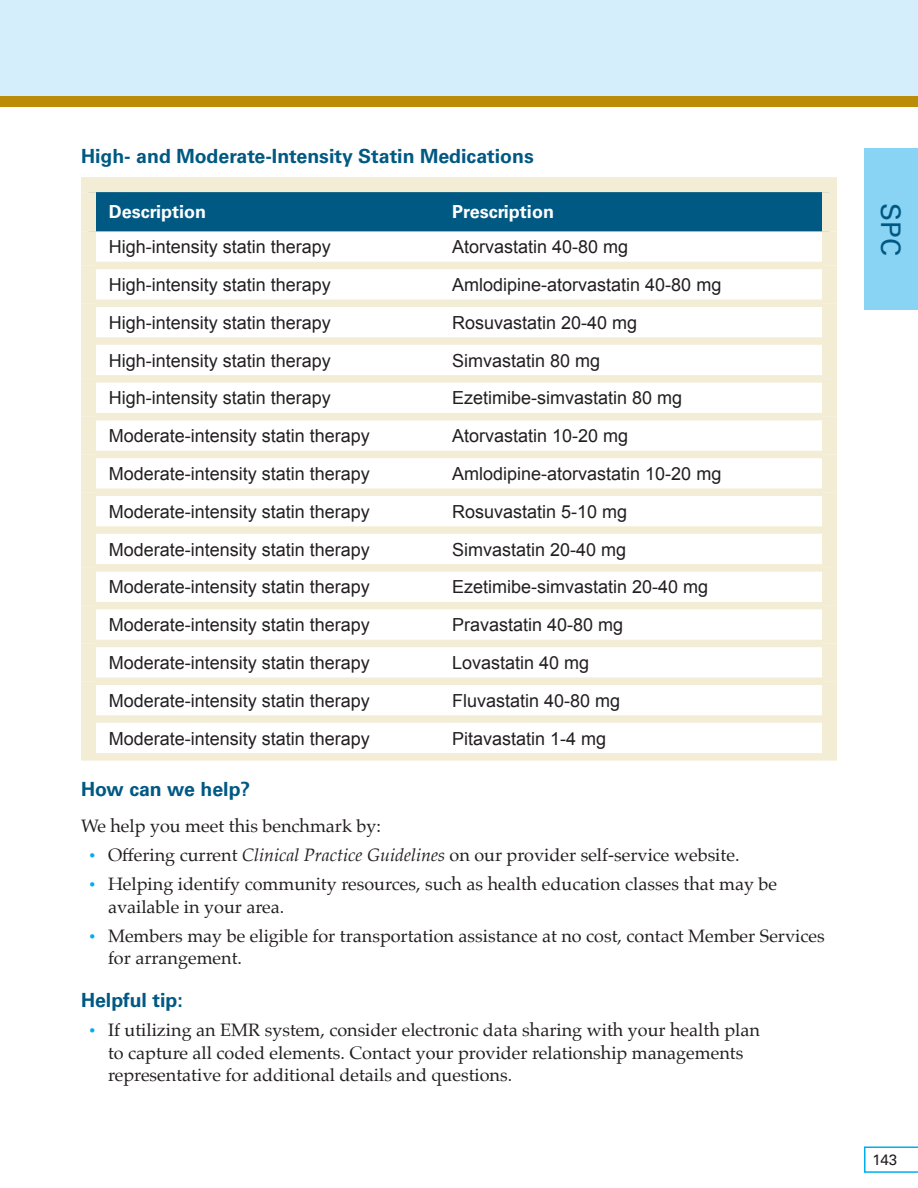
<style>
.page{position:relative;width:918px;height:1188px;background:#fff}
.page>*{position:absolute;margin:0;border:0;box-sizing:border-box;transform-origin:0 0}
.NC_Headline{font:27px "Univers LT Std";color:#005983}
.NC_Sub_head{font:700 19.5px "Univers LT Std";color:#005983}
.t1{font:18px "Arial";color:#231f20}
.NC_Body_Copy{font:18px/22.5px "Palatino";color:#231f20}
.NC_Body_Copy-2{font:700 18px "Univers LT Std";color:#fff}
.t2{font:15px "Univers LT Std";color:#231f20}
.s1{font-weight:700;font-size:15px;color:#00aeef}
.s2{font-style:italic}
</style>
<div class="page">
<div style="left:0;top:0;width:918px;height:102px;background:#d4effb"></div>
<div style="left:0;top:96px;width:918px;height:11px;background:#bb8c07"></div>
<svg style="left:864px;top:1146px;width:54px;height:27px"></svg>
<div style="left:864px;top:148px;width:54px;height:162px;background:#89d3f4"></div>
<div style="left:96px;top:192px;width:726px;height:39px;background:#005983"></div>
<div style="left:81px;top:231px;width:15px;height:34px;background:#f4edd5"></div>
<div style="left:822px;top:231px;width:15px;height:34px;background:#f4edd5"></div>
<div style="left:81px;top:265px;width:15px;height:38px;background:#f4edd5"></div>
<div style="left:822px;top:265px;width:15px;height:38px;background:#f4edd5"></div>
<div style="left:81px;top:303px;width:15px;height:38px;background:#f4edd5"></div>
<div style="left:822px;top:303px;width:15px;height:38px;background:#f4edd5"></div>
<div style="left:81px;top:341px;width:15px;height:38px;background:#f4edd5"></div>
<div style="left:822px;top:341px;width:15px;height:38px;background:#f4edd5"></div>
<div style="left:81px;top:379px;width:15px;height:38px;background:#f4edd5"></div>
<div style="left:822px;top:379px;width:15px;height:38px;background:#f4edd5"></div>
<div style="left:81px;top:417px;width:15px;height:37px;background:#f4edd5"></div>
<div style="left:822px;top:417px;width:15px;height:37px;background:#f4edd5"></div>
<div style="left:81px;top:454px;width:15px;height:38px;background:#f4edd5"></div>
<div style="left:822px;top:454px;width:15px;height:38px;background:#f4edd5"></div>
<div style="left:81px;top:492px;width:15px;height:38px;background:#f4edd5"></div>
<div style="left:822px;top:492px;width:15px;height:38px;background:#f4edd5"></div>
<div style="left:81px;top:530px;width:15px;height:38px;background:#f4edd5"></div>
<div style="left:822px;top:530px;width:15px;height:38px;background:#f4edd5"></div>
<div style="left:81px;top:568px;width:15px;height:38px;background:#f4edd5"></div>
<div style="left:822px;top:568px;width:15px;height:38px;background:#f4edd5"></div>
<div style="left:81px;top:606px;width:15px;height:37px;background:#f4edd5"></div>
<div style="left:822px;top:606px;width:15px;height:37px;background:#f4edd5"></div>
<div style="left:81px;top:643px;width:15px;height:38px;background:#f4edd5"></div>
<div style="left:822px;top:643px;width:15px;height:38px;background:#f4edd5"></div>
<div style="left:81px;top:681px;width:15px;height:38px;background:#f4edd5"></div>
<div style="left:822px;top:681px;width:15px;height:38px;background:#f4edd5"></div>
<div style="left:81px;top:719px;width:15px;height:34px;background:#f4edd5"></div>
<div style="left:822px;top:719px;width:15px;height:34px;background:#f4edd5"></div>
<div style="left:81px;top:177px;width:351px;height:15px;background:#f4edd5"></div>
<div style="left:81px;top:192px;width:15px;height:39px;background:#f4edd5"></div>
<div style="left:432px;top:177px;width:405px;height:15px;background:#f4edd5"></div>
<div style="left:822px;top:192px;width:15px;height:39px;background:#f4edd5"></div>
<div style="left:96px;top:262px;width:336px;height:7px;background:#f4edd5"></div>
<div style="left:96px;top:300px;width:336px;height:7px;background:#f4edd5"></div>
<div style="left:96px;top:337px;width:336px;height:8px;background:#f4edd5"></div>
<div style="left:96px;top:375px;width:336px;height:8px;background:#f4edd5"></div>
<div style="left:96px;top:413px;width:336px;height:7px;background:#f4edd5"></div>
<div style="left:96px;top:451px;width:336px;height:7px;background:#f4edd5"></div>
<div style="left:96px;top:489px;width:336px;height:7px;background:#f4edd5"></div>
<div style="left:96px;top:526px;width:336px;height:8px;background:#f4edd5"></div>
<div style="left:96px;top:564px;width:336px;height:8px;background:#f4edd5"></div>
<div style="left:96px;top:602px;width:336px;height:7px;background:#f4edd5"></div>
<div style="left:96px;top:640px;width:336px;height:7px;background:#f4edd5"></div>
<div style="left:96px;top:678px;width:336px;height:7px;background:#f4edd5"></div>
<div style="left:96px;top:715px;width:336px;height:8px;background:#f4edd5"></div>
<div style="left:81px;top:753px;width:351px;height:8px;background:#f4edd5"></div>
<div style="left:432px;top:262px;width:390px;height:7px;background:#f4edd5"></div>
<div style="left:432px;top:300px;width:390px;height:7px;background:#f4edd5"></div>
<div style="left:432px;top:337px;width:390px;height:8px;background:#f4edd5"></div>
<div style="left:432px;top:375px;width:390px;height:8px;background:#f4edd5"></div>
<div style="left:432px;top:413px;width:390px;height:7px;background:#f4edd5"></div>
<div style="left:432px;top:451px;width:390px;height:7px;background:#f4edd5"></div>
<div style="left:432px;top:489px;width:390px;height:7px;background:#f4edd5"></div>
<div style="left:432px;top:526px;width:390px;height:8px;background:#f4edd5"></div>
<div style="left:432px;top:564px;width:390px;height:8px;background:#f4edd5"></div>
<div style="left:432px;top:602px;width:390px;height:7px;background:#f4edd5"></div>
<div style="left:432px;top:640px;width:390px;height:7px;background:#f4edd5"></div>
<div style="left:432px;top:678px;width:390px;height:7px;background:#f4edd5"></div>
<div style="left:432px;top:715px;width:390px;height:8px;background:#f4edd5"></div>
<div style="left:432px;top:753px;width:405px;height:8px;background:#f4edd5"></div>
<p class="NC_Sub_head" style="left:81px;top:144px;width:454px">High- and Moderate-Intensity Statin Medications</p>
<p class="NC_Body_Copy-2" style="left:109px;top:201px;width:99px">Description</p>
<p class="NC_Body_Copy-2" style="left:452px;top:201px;width:103px">Prescription</p>
<p class="t1" style="left:109px;top:235px;width:224px">High-intensity statin therapy</p>
<p class="t1" style="left:452px;top:235px;width:178px">Atorvastatin 40-80 mg</p>
<p class="t1" style="left:109px;top:273px;width:224px">High-intensity statin therapy</p>
<p class="t1" style="left:452px;top:273px;width:271px">Amlodipine-atorvastatin 40-80 mg</p>
<p class="t1" style="left:109px;top:311px;width:224px">High-intensity statin therapy</p>
<p class="t1" style="left:452px;top:311px;width:187px">Rosuvastatin 20-40 mg</p>
<p class="t1" style="left:109px;top:348px;width:224px">High-intensity statin therapy</p>
<p class="t1" style="left:452px;top:348px;width:150px">Simvastatin 80 mg</p>
<p class="t1" style="left:109px;top:386px;width:224px">High-intensity statin therapy</p>
<p class="t1" style="left:452px;top:386px;width:232px">Ezetimibe-simvastatin 80 mg</p>
<p class="t1" style="left:109px;top:424px;width:263px">Moderate-intensity statin therapy</p>
<p class="t1" style="left:452px;top:424px;width:178px">Atorvastatin 10-20 mg</p>
<p class="t1" style="left:109px;top:462px;width:263px">Moderate-intensity statin therapy</p>
<p class="t1" style="left:452px;top:462px;width:271px">Amlodipine-atorvastatin 10-20 mg</p>
<p class="t1" style="left:109px;top:500px;width:263px">Moderate-intensity statin therapy</p>
<p class="t1" style="left:452px;top:500px;width:177px">Rosuvastatin 5-10 mg</p>
<p class="t1" style="left:109px;top:537px;width:263px">Moderate-intensity statin therapy</p>
<p class="t1" style="left:452px;top:537px;width:176px">Simvastatin 20-40 mg</p>
<p class="t1" style="left:109px;top:575px;width:263px">Moderate-intensity statin therapy</p>
<p class="t1" style="left:452px;top:575px;width:258px">Ezetimibe-simvastatin 20-40 mg</p>
<p class="t1" style="left:109px;top:613px;width:263px">Moderate-intensity statin therapy</p>
<p class="t1" style="left:452px;top:613px;width:173px">Pravastatin 40-80 mg</p>
<p class="t1" style="left:109px;top:651px;width:263px">Moderate-intensity statin therapy</p>
<p class="t1" style="left:452px;top:651px;width:139px">Lovastatin 40 mg</p>
<p class="t1" style="left:109px;top:689px;width:263px">Moderate-intensity statin therapy</p>
<p class="t1" style="left:452px;top:689px;width:170px">Fluvastatin 40-80 mg</p>
<p class="t1" style="left:109px;top:726px;width:263px">Moderate-intensity statin therapy</p>
<p class="t1" style="left:452px;top:726px;width:156px">Pitavastatin 1-4 mg</p>
<p class="NC_Sub_head" style="left:81px;top:777px;width:171px">How can we help?</p>
<p class="NC_Body_Copy" style="left:81px;top:814px;width:302px">We help you meet this benchmark by:</p>
<p class="NC_Body_Copy" style="left:88px;top:843px;width:653px"><span class="s1">•</span> Offering current <span class="s2">Clinical Practice Guidelines</span> on our provider self-service website.</p>
<p class="NC_Body_Copy" style="left:108px;top:873px;width:671px;text-indent:-20px"><span class="s1">•</span> Helping identify community resources, such as health education classes that may be available in your area.</p>
<p class="NC_Body_Copy" style="left:108px;top:924px;width:718px;text-indent:-20px"><span class="s1">•</span> Members may be eligible for transportation assistance at no cost, contact Member Services for arrangement.</p>
<p class="NC_Sub_head" style="left:81px;top:989px;width:103px">Helpful tip:</p>
<p class="NC_Body_Copy" style="left:108px;top:1019px;width:653px;text-indent:-20px"><span class="s1">•</span> If utilizing an EMR system, consider electronic data sharing with your health plan to capture all coded elements. Contact your provider relationship managements representative for additional details and questions.</p>
<p class="NC_Headline" style="left:907px;top:203px;width:54px;rotate:90deg">SPC</p>
<p class="t2" style="left:873px;top:1150px;width:26px">143</p>
</div>
